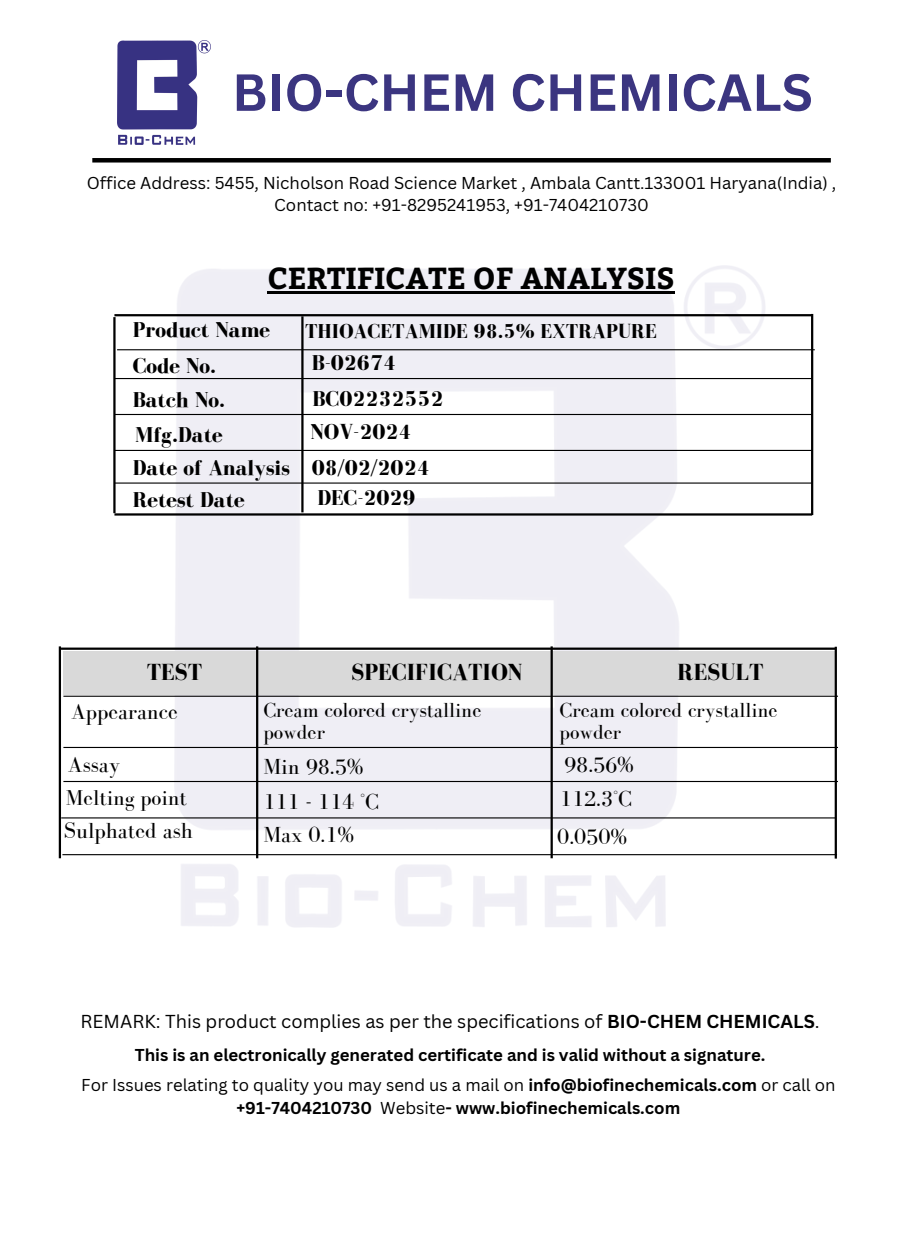
<style>
.page{position:relative;width:923px;height:1233px;background:#fff}
.page>*{position:absolute;margin:0;border:0;box-sizing:border-box;transform-origin:0 0}
.t1{font:700 51px "Canva Sans";color:#3b3580}
.t2{font:700 30.3px "Bitter";color:#000}
.t3{font:700 24px "Bodoni FLF";color:#000}
.t4{font:22.5px "Bodoni FLF";color:#000}
.t5{font:700 22.05px "Bodoni FLF";color:#000}
.t6{font:22.05px "Bodoni FLF";color:#000}
.t7{font:21px/21.3px "Bodoni FLF";color:#000}
.t8{font:700 20.7px "Bodoni FLF";color:#000}
.t9{font:18.3px "Canva Sans";color:#000}
.t10{font:700 16.8px/22.5px "Canva Sans";color:#000;text-align:center}
.t11{font:16.8px/22.5px "Canva Sans";color:#000;text-align:center}
.s1{font-weight:700}
.s2{font-weight:400}
</style>
<div class="page">
<img style="left:174px;top:266px;width:591px;height:661px">
<div style="left:92px;top:158px;width:738px;height:5px;background:#000"></div>
<img style="left:118px;top:41px;width:92px;height:103px">
<hr style="left:268px;top:291px;width:407px;height:2px;background:#000">
<hr style="left:114px;top:314px;width:698px;height:2px;background:#000">
<hr style="left:117px;top:349px;width:697px;height:1px;background:#000">
<hr style="left:114px;top:378px;width:698px;height:1px;background:#000">
<hr style="left:114px;top:414px;width:698px;height:1px;background:#000">
<hr style="left:114px;top:450px;width:698px;height:1px;background:#000">
<hr style="left:114px;top:483px;width:698px;height:1px;background:#000">
<hr style="left:114px;top:513px;width:698px;height:3px;background:#000">
<hr style="left:113px;top:317px;width:3px;height:196px;background:#000">
<hr style="left:301px;top:316px;width:2px;height:196px;background:#000">
<hr style="left:811px;top:314px;width:2px;height:201px;background:#000">
<hr style="left:63px;top:696px;width:775px;height:1px;background:#000">
<hr style="left:63px;top:747px;width:775px;height:1px;background:#000">
<hr style="left:61px;top:648px;width:774px;height:2px;background:#000">
<hr style="left:63px;top:781px;width:775px;height:1px;background:#000">
<div style="left:63px;top:651px;width:772px;height:43px;background:#d9d9d9"></div>
<hr style="left:61px;top:817px;width:774px;height:1px;background:#000">
<hr style="left:62px;top:854px;width:775px;height:1px;background:#000">
<hr style="left:834px;top:647px;width:2px;height:212px;background:#000">
<hr style="left:550px;top:646px;width:3px;height:212px;background:#000">
<hr style="left:256px;top:646px;width:2px;height:212px;background:#000">
<hr style="left:59px;top:646px;width:2px;height:212px;background:#000">
<p class="t1" style="left:232px;top:56px;width:582px">BIO-CHEM CHEMICALS</p>
<h5 class="t11" style="left:87px;top:171px;width:751px">Office Address: 5455, Nicholson Road Science Market , Ambala Cantt.133001 Haryana(India) ,<br>Contact no: +91-8295241953, +91-7404210730</h5>
<h3 class="t2" style="left:268px;top:256px;width:408px">CERTIFICATE OF ANALYSIS</h3>
<h3 class="t5" style="left:133px;top:317px;width:139px">Product Name</h3>
<h3 class="t5" style="left:133px;top:354px;width:85px">Code No.</h3>
<h4 class="t5" style="left:133px;top:388px;width:94px">Batch No.</h4>
<h3 class="t5" style="left:135px;top:423px;width:89px">Mfg.Date</h3>
<h6 class="t5" style="left:133px;top:456px;width:159px">Date of Analysis</h6>
<h4 class="t5" style="left:133px;top:487px;width:114px">Retest Date</h4>
<h3 class="t8" style="left:305px;top:320px;width:353px">THIOACETAMIDE 98.5% EXTRAPURE</h3>
<h4 class="t5" style="left:312px;top:351px;width:86px">B-02674</h4>
<h4 class="t5" style="left:312px;top:386px;width:132px">BC02232552</h4>
<h4 class="t5" style="left:310px;top:420px;width:103px">NOV-2024</h4>
<h4 class="t5" style="left:312px;top:456px;width:119px">08/02/2024</h4>
<h4 class="t5" style="left:317px;top:486px;width:100px">DEC-2029</h4>
<h4 class="t3" style="left:147px;top:659px;width:57px">TEST</h4>
<h4 class="t3" style="left:351px;top:659px;width:173px">SPECIFICATION</h4>
<h4 class="t3" style="left:677px;top:659px;width:87px">RESULT</h4>
<h3 class="t4" style="left:71px;top:700px;width:108px">Appearance</h3>
<h3 class="t4" style="left:68px;top:753px;width:54px">Assay</h3>
<h3 class="t7" style="left:263px;top:700px;width:220px">Cream colored crystalline powder</h3>
<h4 class="t7" style="left:559px;top:700px;width:220px">Cream colored crystalline powder</h4>
<h4 class="t4" style="left:263px;top:754px;width:102px">Min 98.5%</h4>
<h6 class="t4" style="left:564px;top:752px;width:71px">98.56%</h6>
<h4 class="t6" style="left:66px;top:786px;width:123px">Melting point</h4>
<h3 class="t4" style="left:64px;top:818px;width:130px">Sulphated ash</h3>
<h4 class="t4" style="left:263px;top:789px;width:117px">111 - 114 °C</h4>
<h4 class="t4" style="left:263px;top:822px;width:92px">Max 0.1%</h4>
<p class="t4" style="left:560px;top:787px;width:73px">112.3°C</p>
<p class="t4" style="left:557px;top:824px;width:71px">0.050%</p>
<p class="t9" style="left:81px;top:1008px;width:740px">REMARK: This product complies as per the specifications of <span class="s1">BIO-CHEM CHEMICALS</span>.</p>
<h1 class="t10" style="left:135px;top:1043px;width:632px">This is an electronically generated certificate and is valid without a signature.</h1>
<p class="t10" style="left:81px;top:1073px;width:755px"><span class="s2">For Issues relating to quality you may send us a mail on</span> info@biofinechemicals.com <span class="s2">or call on </span>+91-7404210730 <span class="s2">Website</span>- www.biofinechemicals.com</p>
</div>
